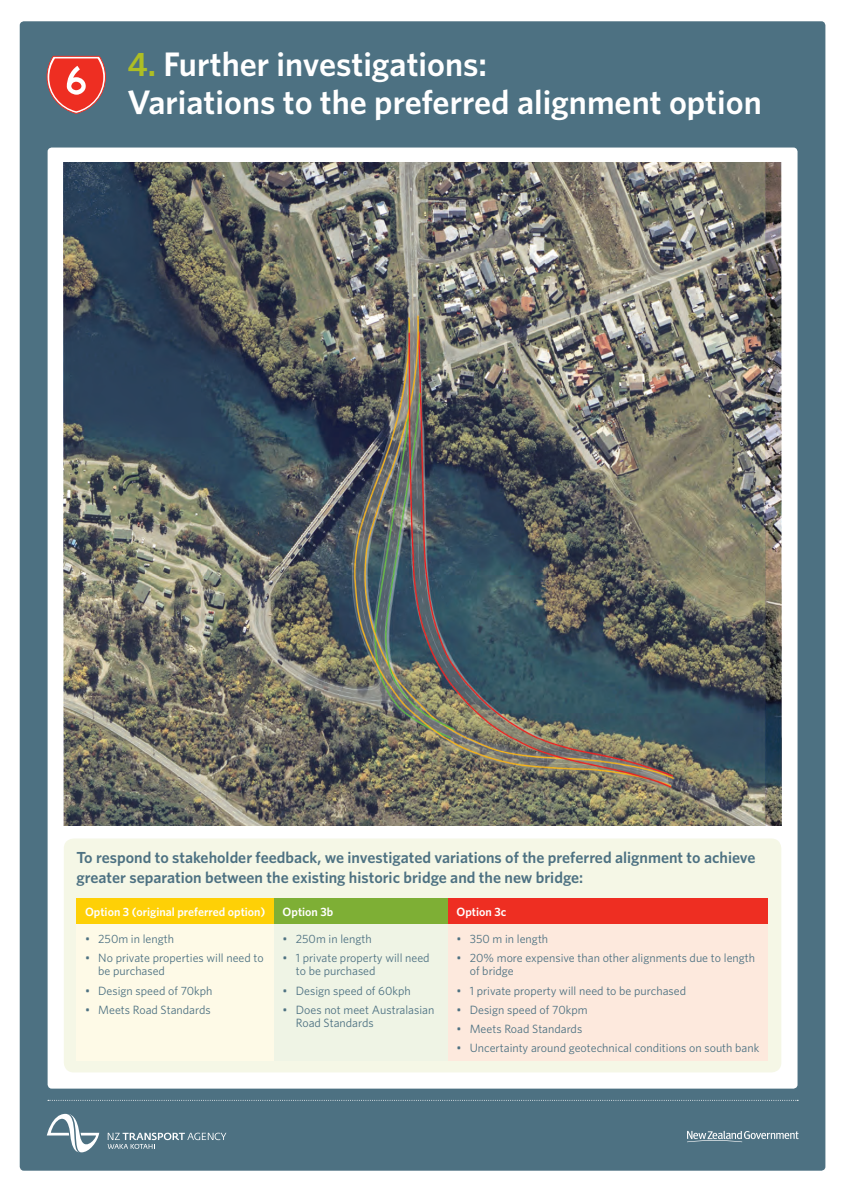
<style>
.page{position:relative;width:846px;height:1192px;background:#fff}
.page>*{position:absolute;margin:0;border:0;box-sizing:border-box;transform-origin:0 0}
.t1{font:600 34px/38px "Whitney";color:#fff}
.t2{font:600 16px/20px "Whitney";color:#4d7182}
.t3{font:12px/13.5px "Whitney";color:#4d7182}
.t4{font:600 12px "Whitney";color:#fff}
.s1{color:#aebe24}
</style>
<div class="page">
<div style="left:20px;top:21px;width:805px;height:1149px;background:#4d7182;border-radius:4px"></div>
<div style="left:48px;top:147px;width:749px;height:941px;background:#fff;border-radius:4px"></div>
<svg style="left:48px;top:1099px;width:750px;height:1px"></svg>
<svg style="left:687px;top:1130px;width:111px;height:12px"></svg>
<svg style="left:108px;top:1132px;width:118px;height:16px"></svg>
<svg style="left:47px;top:1113px;width:52px;height:39px"></svg>
<svg style="left:46px;top:56px;width:60px;height:58px"></svg>
<div style="left:64px;top:838px;width:717px;height:234px;background:#f5f7e6;border-radius:10px"></div>
<div style="left:77px;top:898px;width:197px;height:26px;background:#fed006"></div>
<div style="left:274px;top:898px;width:174px;height:26px;background:#7eaf35"></div>
<div style="left:448px;top:898px;width:320px;height:26px;background:#ee2e22"></div>
<div style="left:77px;top:924px;width:197px;height:136px;background:#fefae7"></div>
<div style="left:274px;top:924px;width:174px;height:136px;background:#eff4e5"></div>
<div style="left:448px;top:924px;width:320px;height:136px;background:#fde9dd"></div>
<img style="left:64px;top:162px;width:717px;height:663px">
<h1 class="t1" style="left:127px;top:48px;width:635px"><span class="s1">4.</span> Further investigations:<br>Variations to the preferred alignment option</h1>
<h2 class="t2" style="left:77px;top:848px;width:680px">To respond to stakeholder feedback, we investigated variations of the preferred alignment to achieve greater separation between the existing historic bridge and the new bridge:</h2>
<p class="t4" style="left:85px;top:907px;width:182px">Option 3 (original preferred option)</p>
<p class="t4" style="left:283px;top:907px;width:52px">Option 3b</p>
<p class="t4" style="left:456px;top:907px;width:51px">Option 3c</p>
<p class="t3" style="left:85px;top:932px;width:91px">• 250m in length</p>
<p class="t3" style="left:98px;top:951px;width:167px;text-indent:-13px">• No private properties will need to be purchased</p>
<p class="t3" style="left:85px;top:984px;width:129px">• Design speed of 70kph</p>
<p class="t3" style="left:85px;top:1003px;width:127px">• Meets Road Standards</p>
<p class="t3" style="left:456px;top:932px;width:93px">• 350 m in length</p>
<p class="t3" style="left:470px;top:951px;width:287px;text-indent:-13px">• 20% more expensive than other alignments due to length of bridge</p>
<p class="t3" style="left:456px;top:984px;width:231px">• 1 private property will need to be purchased</p>
<p class="t3" style="left:456px;top:1003px;width:132px">• Design speed of 70kpm</p>
<p class="t3" style="left:456px;top:1022px;width:127px">• Meets Road Standards</p>
<p class="t3" style="left:456px;top:1042px;width:304px">• Uncertainty around geotechnical conditions on south bank</p>
<p class="t3" style="left:283px;top:932px;width:91px">• 250m in length</p>
<p class="t3" style="left:296px;top:951px;width:135px;text-indent:-13px">• 1 private property will need to be purchased</p>
<p class="t3" style="left:283px;top:984px;width:130px">• Design speed of 60kph</p>
<p class="t3" style="left:296px;top:1003px;width:140px;text-indent:-13px">• Does not meet Australasian<br>Road Standards</p>
</div>
